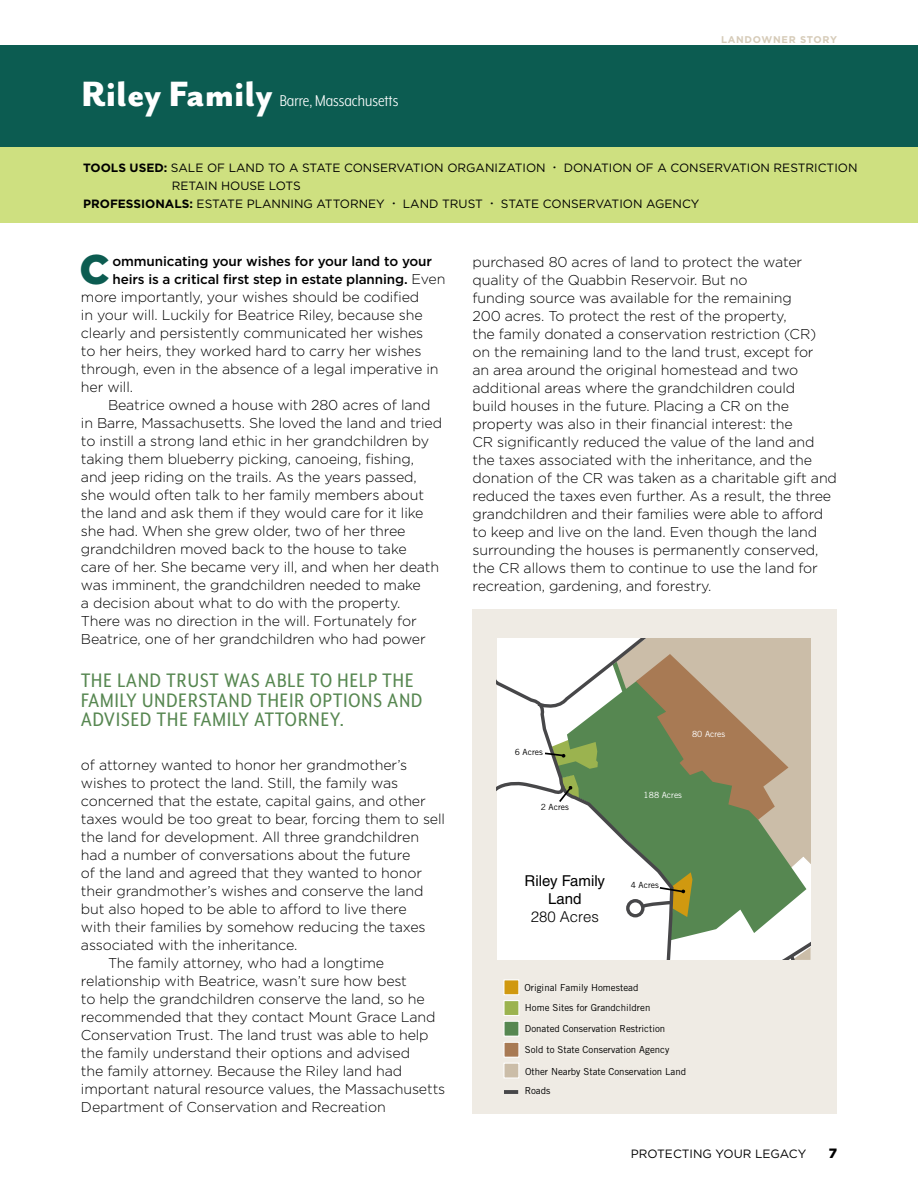
<style>
.page{position:relative;width:918px;height:1188px;background:#fff}
.page>*{position:absolute;margin:0;border:0;box-sizing:border-box;transform-origin:0 0}
.t1{font:900 41.4px "Gotham";color:#0c5c51}
.t2{font:800 40.5px "Mr Eaves San OT";color:#fff}
.t3{font:22.5px/19.5px "Mr Eaves XL Mod Nar OT";letter-spacing:.05em;color:#578751}
.t4{font:18px "Mr Eaves XL Mod Nar OT";color:#fff}
.t5{font:15px/18px "Helvetica LT Std";color:#000;text-align:center}
.t6{font:300 15px "Helvetica LT Std";color:#000}
.t7{font:300 14.25px/18px "Gotham";letter-spacing:-.01em;color:#000}
.t8{font:500 13.5px/18px "Gotham";letter-spacing:-.01em;color:#000}
.t9{font:900 13.5px "Gotham";color:#000}
.t10{font:12px "Gotham";color:#000}
.t11{font:700 9.75px "Gotham";letter-spacing:.07em;color:#d6cbb8}
.t12{font:9.6px "Trade Gothic";color:#000}
.t13{font:8.55px "Trade Gothic";color:#000}
.t14{font:8.55px "Trade Gothic";color:#fff}
.s1{font-weight:700}
.s2{font-size:7.5px}
.s3{font-weight:300;font-size:14.25px}
</style>
<div class="page">
<div style="left:472px;top:609px;width:365px;height:505px;background:#efebe4"></div>
<div style="left:504px;top:1001px;width:15px;height:14px;background:#9bb34f"></div>
<div style="left:504px;top:1000px;width:15px;height:16px;border:1px solid #fff"></div>
<div style="left:504px;top:1021px;width:15px;height:15px;background:#568751"></div>
<div style="left:504px;top:1021px;width:15px;height:15px;border:1px solid #fff"></div>
<div style="left:504px;top:980px;width:15px;height:15px;background:#d09910"></div>
<div style="left:504px;top:980px;width:15px;height:15px;border:1px solid #fff"></div>
<div style="left:504px;top:1042px;width:15px;height:15px;background:#a87a54"></div>
<div style="left:504px;top:1042px;width:15px;height:15px;border:1px solid #fff"></div>
<div style="left:504px;top:1063px;width:15px;height:15px;background:#cbbda8"></div>
<div style="left:504px;top:1063px;width:15px;height:15px;border:1px solid #fff"></div>
<hr style="left:504px;top:1090px;width:14px;height:4px;background:#474749">
<div style="left:788px;top:638px;width:23px;height:235px;background:#cbbda8"></div>
<svg style="left:675px;top:662px;width:131px;height:275px;fill:#568751"></svg>
<svg style="left:497px;top:820px;width:178px;height:117px"></svg>
<div style="left:497px;top:937px;width:314px;height:23px;background:#fff"></div>
<svg style="left:637px;top:869px;width:60px;height:54px"></svg>
<div style="left:626px;top:899px;width:19px;height:18px;border:3px solid #474749;border-radius:50%"></div>
<svg style="left:497px;top:638px;width:291px;height:182px"></svg>
<div style="left:0;top:46px;width:918px;height:101px;background:#0c5c51"></div>
<div style="left:0;top:147px;width:918px;height:75px;background:#cee080"></div>
<h2 class="t2" style="left:81px;top:72px;width:193px">Riley Family</h2>
<p class="t4" style="left:280px;top:92px;width:120px">Barre, Massachusetts</p>
<p class="t11" style="left:721px;top:34px;width:117px">LANDOWNER STORY</p>
<p class="t10" style="left:83px;top:160px;width:776px"><span class="s1">TOOLS USED:</span> SALE OF LAND TO A STATE CONSERVATION ORGANIZATION <span class="s2">•</span> DONATION OF A CONSERVATION RESTRICTION</p>
<p class="t10" style="left:172px;top:178px;width:131px">RETAIN HOUSE LOTS</p>
<p class="t10" style="left:83px;top:196px;width:618px"><span class="s1">PROFESSIONALS:</span> ESTATE PLANNING ATTORNEY <span class="s2">•</span> LAND TRUST <span class="s2">•</span> STATE CONSERVATION AGENCY</p>
<h1 class="t1" style="left:79px;top:241px;width:32px">C</h1>
<p class="t8" style="left:113px;top:252px;width:334px">ommunicating your wishes for your land to your heirs is a critical first step in estate planning. <span class="s3">Even</span></p>
<p class="t7" style="left:81px;top:287px;width:359px">more importantly, your wishes should be codified<br>in your will. Luckily for Beatrice Riley, because she clearly and persistently communicated her wishes to her heirs, they worked hard to carry her wishes through, even in the absence of a legal imperative in her will.</p>
<p class="t7" style="left:81px;top:395px;width:363px;text-indent:27px">Beatrice owned a house with 280 acres of land in Barre, Massachusetts. She loved the land and tried to instill a strong land ethic in her grandchildren by taking them blueberry picking, canoeing, fishing, and jeep riding on the trails. As the years passed, she would often talk to her family members about the land and ask them if they would care for it like she had. When she grew older, two of her three grandchildren moved back to the house to take<br>care of her. She became very ill, and when her death was imminent, the grandchildren needed to make<br>a decision about what to do with the property.<br>There was no direction in the will. Fortunately for Beatrice, one of her grandchildren who had power</p>
<h3 class="t3" style="left:81px;top:671px;width:343px">THE LAND TRUST WAS ABLE TO HELP THE<br>FAMILY UNDERSTAND THEIR OPTIONS AND<br>ADVISED THE FAMILY ATTORNEY.</h3>
<p class="t7" style="left:473px;top:253px;width:366px">purchased 80 acres of land to protect the water quality of the Quabbin Reservoir. But no<br>funding source was available for the remaining<br>200 acres. To protect the rest of the property,<br>the family donated a conservation restriction (CR) on the remaining land to the land trust, except for<br>an area around the original homestead and two additional areas where the grandchildren could<br>build houses in the future. Placing a CR on the property was also in their financial interest: the<br>CR significantly reduced the value of the land and the taxes associated with the inheritance, and the donation of the CR was taken as a charitable gift and reduced the taxes even further. As a result, the three grandchildren and their families were able to afford to keep and live on the land. Even though the land surrounding the houses is permanently conserved, the CR allows them to continue to use the land for recreation, gardening, and forestry.</p>
<p class="t13" style="left:515px;top:747px;width:30px">6 Acres</p>
<p class="t14" style="left:692px;top:729px;width:35px">80 Acres</p>
<p class="t7" style="left:81px;top:755px;width:328px">of attorney wanted to honor her grandmother’s</p>
<p class="t7" style="left:81px;top:773px;width:319px">wishes to protect the land. Still, the family was</p>
<p class="t7" style="left:81px;top:791px;width:346px">concerned that the estate, capital gains, and other</p>
<p class="t7" style="left:81px;top:809px;width:366px">taxes would be too great to bear, forcing them to sell</p>
<p class="t7" style="left:81px;top:827px;width:340px">the land for development. All three grandchildren</p>
<p class="t7" style="left:81px;top:845px;width:331px">had a number of conversations about the future</p>
<p class="t7" style="left:81px;top:863px;width:343px">of the land and agreed that they wanted to honor</p>
<p class="t7" style="left:81px;top:881px;width:344px">their grandmother’s wishes and conserve the land</p>
<p class="t7" style="left:81px;top:899px;width:327px">but also hoped to be able to afford to live there</p>
<p class="t7" style="left:81px;top:917px;width:346px">with their families by somehow reducing the taxes</p>
<p class="t7" style="left:81px;top:935px;width:218px">associated with the inheritance.</p>
<p class="t7" style="left:108px;top:953px;width:278px">The family attorney, who had a longtime</p>
<p class="t7" style="left:81px;top:971px;width:328px">relationship with Beatrice, wasn’t sure how best</p>
<p class="t7" style="left:81px;top:989px;width:345px">to help the grandchildren conserve the land, so he</p>
<p class="t7" style="left:81px;top:1007px;width:356px">recommended that they contact Mount Grace Land</p>
<p class="t7" style="left:81px;top:1025px;width:349px">Conservation Trust. The land trust was able to help</p>
<p class="t7" style="left:81px;top:1043px;width:331px">the family understand their options and advised</p>
<p class="t7" style="left:81px;top:1061px;width:323px">the family attorney. Because the Riley land had</p>
<p class="t7" style="left:81px;top:1079px;width:366px">important natural resource values, the Massachusetts</p>
<p class="t7" style="left:81px;top:1097px;width:306px">Department of Conservation and Recreation</p>
<p class="t14" style="left:644px;top:790px;width:40px">188 Acres</p>
<p class="t13" style="left:541px;top:802px;width:30px">2 Acres</p>
<p class="t5" style="left:525px;top:871px;width:82px">Riley Family<br>Land</p>
<p class="t6" style="left:531px;top:907px;width:70px">280 Acres</p>
<p class="t13" style="left:631px;top:880px;width:30px">4 Acres</p>
<p class="t12" style="left:524px;top:982px;width:115px">Original Family Homestead</p>
<p class="t12" style="left:525px;top:1002px;width:127px">Home Sites for Grandchildren</p>
<p class="t12" style="left:525px;top:1023px;width:142px">Donated Conservation Restriction</p>
<p class="t12" style="left:353px;top:1044px;width:115px">Original Family Homestead</p>
<p class="t12" style="left:525px;top:1044px;width:146px">Sold to State Conservation Agency</p>
<p class="t12" style="left:525px;top:1066px;width:163px">Other Nearby State Conservation Land</p>
<p class="t12" style="left:354px;top:1085px;width:142px">Donated Conservation Restriction</p>
<p class="t12" style="left:525px;top:1085px;width:27px">Roads</p>
<p class="t10" style="left:631px;top:1146px;width:177px">PROTECTING YOUR LEGACY</p>
<p class="t9" style="left:829px;top:1143px;width:10px">7</p>
</div>
